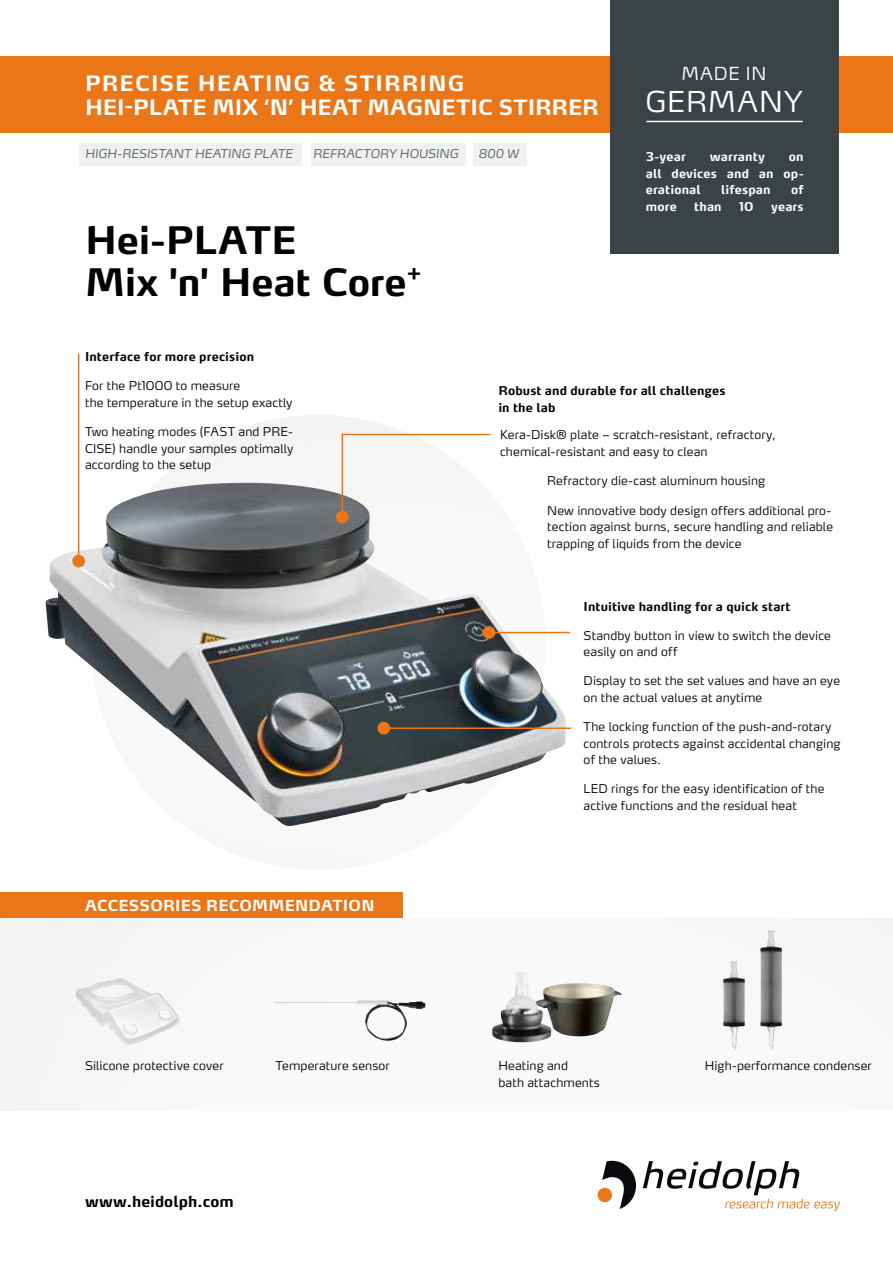
<style>
.page{position:relative;width:893px;height:1263px;background:#fff}
.page>*{position:absolute;margin:0;border:0;box-sizing:border-box;transform-origin:0 0}
.t1{font:700 37.5px/42px "Max OT";letter-spacing:-.01em;color:#000}
.t2{font:300 28.5px "Max OT";letter-spacing:.035em;color:#fff}
.t3{font:700 21px/24px "Max OT";letter-spacing:.015em;color:#fff}
.t4{font:300 17.85px "Max OT";letter-spacing:.04em;color:#fff}
.t5{font:700 15px "Max OT";letter-spacing:.01em;color:#fff}
.t6{font:700 15px "Max OT";letter-spacing:.005em;color:#000}
.t7{font:300 12px/16.5px "Max OT";letter-spacing:.01em;color:#060607}
.t8{font:700 12px/16.5px "Max OT";letter-spacing:.01em;color:#060607}
.t9{font:700 12px/16.5px "Max OT";letter-spacing:.01em;color:#fff;text-align:justify}
.t10{font:italic 300 12px "Max OT";letter-spacing:.01em;color:#5d6366}
</style>
<div class="page">
<svg style="left:602px;top:1161px;width:34px;height:48px"></svg>
<div style="left:598px;top:1188px;width:14px;height:14px;background:#e9791b;border-radius:50%"></div>
<svg style="left:643px;top:1161px;width:197px;height:50px"></svg>
<div style="left:0;top:56px;width:893px;height:77px;background:#eb7617"></div>
<div style="left:611px;top:0;width:228px;height:253px;background:#3c4346"></div>
<hr style="left:646px;top:121px;width:157px;height:1px;background:#fff">
<div style="left:91px;top:415px;width:455px;height:455px;background:#f5f5f5;border-radius:228px"></div>
<img style="left:45px;top:483px;width:521px;height:343px">
<hr style="left:384px;top:727px;width:187px;height:2px;background:#eb7617">
<div style="left:377px;top:722px;width:13px;height:13px;background:#eb7617;border-radius:50%"></div>
<img style="left:75px;top:978px;width:105px;height:67px">
<img style="left:723px;top:961px;width:22px;height:88px">
<hr style="left:487px;top:632px;width:83px;height:1px;background:#eb7617">
<div style="left:483px;top:626px;width:12px;height:13px;background:#eb7617;border-radius:50%"></div>
<img style="left:760px;top:930px;width:22px;height:119px">
<img style="left:551px;top:983px;width:71px;height:55px">
<img style="left:492px;top:972px;width:59px;height:70px">
<img style="left:274px;top:1000px;width:151px;height:41px">
<div style="left:0;top:893px;width:403px;height:25px;background:#eb7617"></div>
<div style="left:336px;top:511px;width:13px;height:12px;background:#eb7617;border-radius:50%"></div>
<hr style="left:342px;top:434px;width:1px;height:80px;background:#eb7617">
<hr style="left:342px;top:434px;width:148px;height:1px;background:#eb7617">
<div style="left:72px;top:555px;width:13px;height:12px;background:#eb7617;border-radius:50%"></div>
<hr style="left:78px;top:354px;width:1px;height:207px;background:#eb7617">
<div style="left:473px;top:143px;width:53px;height:23px;background:#eff0f0"></div>
<div style="left:80px;top:143px;width:222px;height:23px;background:#eff0f0"></div>
<div style="left:311px;top:143px;width:154px;height:23px;background:#eff0f0"></div>
<h3 class="t3" style="left:85px;top:71px;width:515px">PRECISE HEATING &amp; STIRRING<br>HEI-PLATE MIX ‘N’ HEAT MAGNETIC STIRRER</h3>
<p class="t10" style="left:85px;top:146px;width:209px">HIGH-RESISTANT HEATING PLATE</p>
<p class="t10" style="left:313px;top:146px;width:147px">REFRACTORY HOUSING</p>
<p class="t10" style="left:479px;top:146px;width:42px">800 W</p>
<h1 class="t1" style="left:85px;top:219px;width:338px">Hei-PLATE<br>Mix 'n' Heat Core<sup>+</sup></h1>
<h3 class="t4" style="left:682px;top:62px;width:86px">MADE IN</h3>
<h2 class="t2" style="left:645px;top:83px;width:158px">GERMANY</h2>
<p class="t9" style="left:646px;top:149px;width:42px">3-year</p>
<p class="t9" style="left:710px;top:149px;width:57px">warranty</p>
<p class="t9" style="left:646px;top:149px;width:159px;text-indent:143px">on all devices and an op&shy;erational</p>
<p class="t9" style="left:721px;top:182px;width:51px">lifespan</p>
<p class="t9" style="left:791px;top:182px;width:14px">of</p>
<p class="t9" style="left:646px;top:198px;width:33px">more</p>
<p class="t9" style="left:694px;top:198px;width:29px">than</p>
<p class="t9" style="left:739px;top:198px;width:16px">10</p>
<p class="t9" style="left:771px;top:198px;width:34px">years</p>
<p class="t8" style="left:85px;top:348px;width:171px">Interface for more precision</p>
<p class="t7" style="left:85px;top:377px;width:209px">For the Pt1000 to measure<br>the temperature in the setup exactly</p>
<p class="t7" style="left:85px;top:423px;width:210px;text-align:justify">Two heating modes (FAST and PRE-CISE) handle your samples optimally according to the setup</p>
<p class="t7" style="left:500px;top:426px;width:277px">Kera-Disk® plate – scratch-resistant, refractory, chemical-resistant and easy to clean</p>
<p class="t8" style="left:498px;top:382px;width:229px">Robust and durable for all challenges in the lab</p>
<p class="t7" style="left:547px;top:473px;width:219px">Refractory die-cast aluminum housing</p>
<p class="t7" style="left:547px;top:502px;width:287px">New innovative body design offers additional pro&shy;tection against burns, secure handling and reliable trapping of liquids from the device</p>
<p class="t8" style="left:584px;top:598px;width:208px">Intuitive handling for a quick start</p>
<p class="t5" style="left:85px;top:896px;width:291px">ACCESSORIES RECOMMENDATION</p>
<p class="t7" style="left:584px;top:627px;width:249px">Standby button in view to switch the device easily on and off</p>
<p class="t7" style="left:584px;top:673px;width:258px">Display to set the set values and have an eye on the actual values at anytime</p>
<p class="t7" style="left:584px;top:718px;width:258px">The locking function of the push-and-rotary controls protects against accidental changing of the values.</p>
<p class="t7" style="left:584px;top:781px;width:242px">LED rings for the easy identification of the active functions and the residual heat</p>
<p class="t7" style="left:85px;top:1057px;width:140px">Silicone protective cover</p>
<p class="t7" style="left:276px;top:1057px;width:116px">Temperature sensor</p>
<p class="t7" style="left:498px;top:1057px;width:103px">Heating and<br>bath attachments</p>
<p class="t7" style="left:705px;top:1057px;width:168px">High-performance condenser</p>
<p class="t6" style="left:85px;top:1191px;width:150px">www.heidolph.com</p>
</div>
